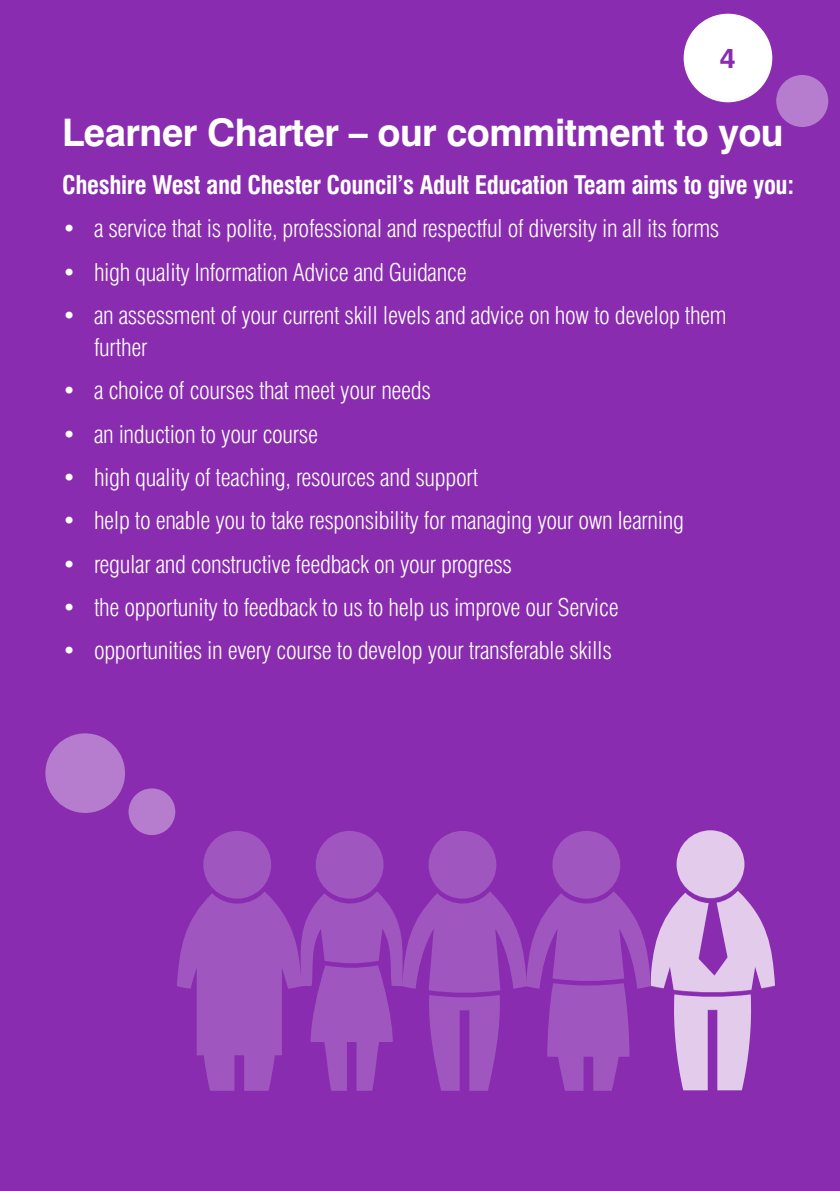
<style>
.page{position:relative;width:840px;height:1191px;background:#fff}
.page>*{position:absolute;margin:0;border:0;box-sizing:border-box;transform-origin:0 0}
.t1{font:700 38px "Swiss 721 BT";letter-spacing:-.015em;color:#fff}
.t2{font:700 28px "Swiss 721 BT";color:#892cb0}
.t3{font:700 condensed 25px "Swiss 721 BT";letter-spacing:-.015em;color:#fff}
.t4{font:300 condensed 24px/32px "Swiss 721 BT";letter-spacing:-.015em;color:#fff}
</style>
<div class="page">
<div style="left:1px;top:0;width:838px;height:1191px;background:#892cb0"></div>
<div style="left:203px;top:831px;width:68px;height:67px;background:#a056bf;border-radius:50%"></div>
<svg style="left:207px;top:834px;width:59px;height:15px"></svg>
<div style="left:428px;top:831px;width:68px;height:67px;background:#a056bf;border-radius:50%"></div>
<div style="left:552px;top:831px;width:68px;height:67px;background:#a056bf;border-radius:50%"></div>
<div style="left:315px;top:831px;width:68px;height:67px;background:#a056bf;border-radius:50%"></div>
<svg style="left:319px;top:834px;width:59px;height:16px"></svg>
<svg style="left:432px;top:834px;width:58px;height:15px"></svg>
<svg style="left:555px;top:834px;width:59px;height:18px"></svg>
<div style="left:676px;top:830px;width:68px;height:68px;background:#e2cbeb;border-radius:50%"></div>
<svg style="left:177px;top:891px;width:597px;height:199px"></svg>
<svg style="left:679px;top:833px;width:59px;height:19px"></svg>
<div style="left:45px;top:733px;width:80px;height:80px;background:#b67dce;border-radius:50%"></div>
<div style="left:128px;top:788px;width:47px;height:47px;background:#b67dce;border-radius:50%"></div>
<div style="left:683px;top:14px;width:88px;height:88px;background:#fff;border-radius:50%"></div>
<div style="left:775px;top:75px;width:52px;height:52px;background:#b67dce;border-radius:50%"></div>
<p class="t2" style="left:719px;top:48px;width:17px">4</p>
<h1 class="t1" style="left:62px;top:118px;width:722px">Learner Charter – our commitment to you</h1>
<p class="t3" style="left:62px;top:175px;width:733px">Cheshire West and Chester Council’s Adult Education Team aims to give you:</p>
<p class="t4" style="left:62px;top:214px;width:658px">• a service that is polite, professional and respectful of diversity in all its forms</p>
<p class="t4" style="left:62px;top:258px;width:406px">• high quality Information Advice and Guidance</p>
<p class="t4" style="left:94px;top:301px;width:633px;text-indent:-32px">• an assessment of your current skill levels and advice on how to develop them further</p>
<p class="t4" style="left:62px;top:376px;width:370px">• a choice of courses that meet your needs</p>
<p class="t4" style="left:62px;top:420px;width:257px">• an induction to your course</p>
<p class="t4" style="left:62px;top:463px;width:417px">• high quality of teaching, resources and support</p>
<p class="t4" style="left:62px;top:506px;width:623px">• help to enable you to take responsibility for managing your own learning</p>
<p class="t4" style="left:62px;top:550px;width:451px">• regular and constructive feedback on your progress</p>
<p class="t4" style="left:62px;top:593px;width:558px">• the opportunity to feedback to us to help us improve our Service</p>
<p class="t4" style="left:62px;top:636px;width:551px">• opportunities in every course to develop your transferable skills</p>
</div>
